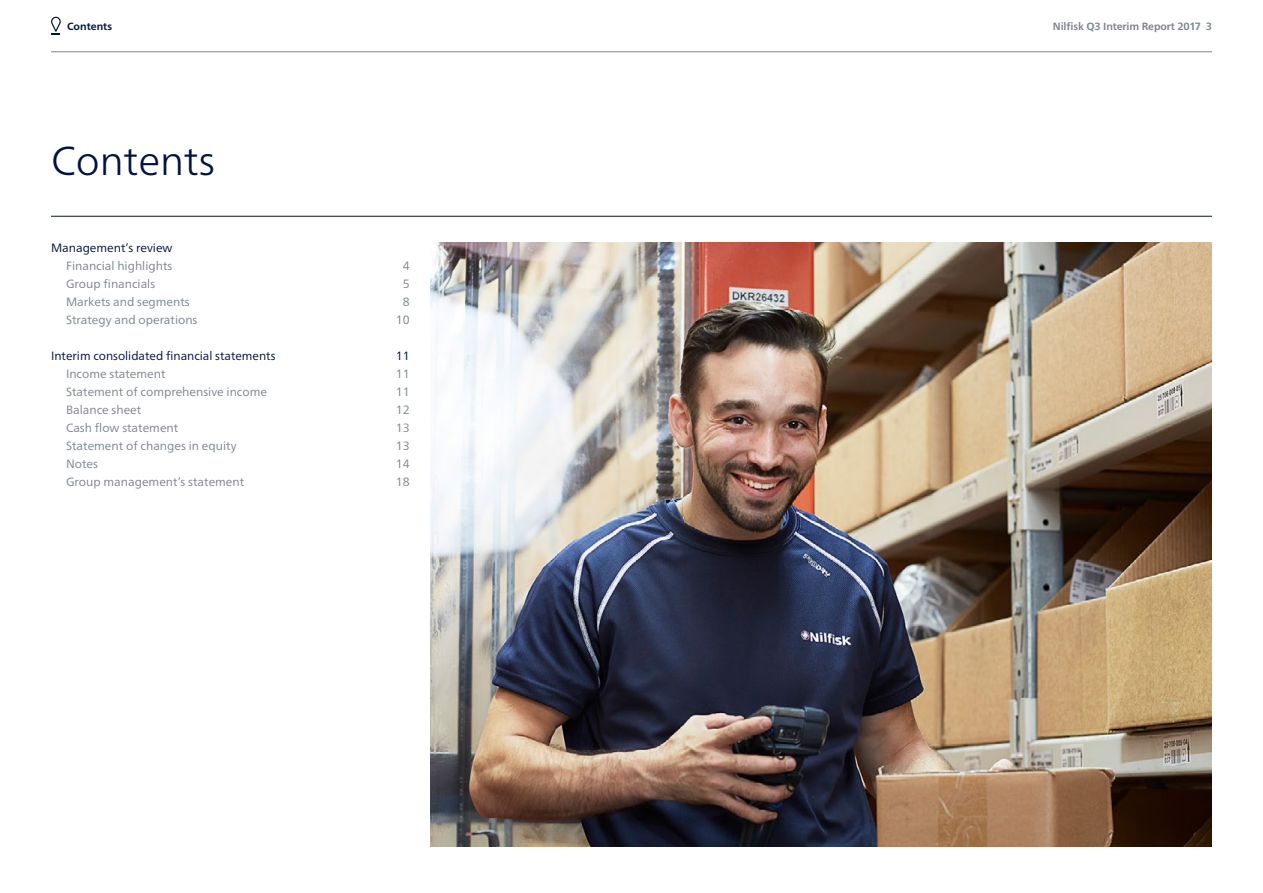
<style>
.page{position:relative;width:1263px;height:893px;background:#fff}
.page>*{position:absolute;margin:0;border:0;box-sizing:border-box;transform-origin:0 0}
.t1{font:300 40.5px "Frutiger Neue LT Pro";color:#001441}
.t2{font:12px "Frutiger Neue LT Pro";color:#7c878e}
.t3{font:12px "Frutiger Neue LT Pro";color:#001441}
.t4{font:700 10.5px "Frutiger Neue LT Pro";letter-spacing:-.01em;color:#7c878e}
.t5{font:700 10.5px "Frutiger Neue LT Pro";color:#001441}
</style>
<div class="page">
<hr style="left:51px;top:52px;width:1161px;height:1px;background:#7c878e">
<svg style="left:51px;top:17px;width:10px;height:17px"></svg>
<hr style="left:51px;top:216px;width:1161px;height:1px;background:#001441">
<img style="left:431px;top:242px;width:781px;height:604px">
<p class="t5" style="left:67px;top:20px;width:46px">Contents</p>
<p class="t4" style="left:1053px;top:20px;width:161px">Nilfisk Q3 Interim Report 2017 3</p>
<h1 class="t1" style="left:51px;top:136px;width:166px">Contents</h1>
<p class="t3" style="left:51px;top:241px;width:123px">Management’s review</p>
<p class="t2" style="left:66px;top:259px;width:108px">Financial highlights</p>
<p class="t2" style="left:403px;top:259px;width:8px">4</p>
<p class="t2" style="left:66px;top:277px;width:91px">Group financials</p>
<p class="t2" style="left:403px;top:277px;width:8px">5</p>
<p class="t2" style="left:66px;top:295px;width:125px">Markets and segments</p>
<p class="t2" style="left:403px;top:295px;width:8px">8</p>
<p class="t2" style="left:66px;top:313px;width:133px">Strategy and operations</p>
<p class="t2" style="left:396px;top:313px;width:15px">10</p>
<p class="t3" style="left:51px;top:349px;width:226px">Interim consolidated financial statements</p>
<p class="t3" style="left:396px;top:349px;width:15px">11</p>
<p class="t2" style="left:66px;top:367px;width:101px">Income statement</p>
<p class="t2" style="left:396px;top:367px;width:15px">11</p>
<p class="t2" style="left:66px;top:385px;width:202px">Statement of comprehensive income</p>
<p class="t2" style="left:396px;top:385px;width:15px">11</p>
<p class="t2" style="left:66px;top:403px;width:77px">Balance sheet</p>
<p class="t2" style="left:396px;top:403px;width:15px">12</p>
<p class="t2" style="left:66px;top:421px;width:114px">Cash flow statement</p>
<p class="t2" style="left:396px;top:421px;width:15px">13</p>
<p class="t2" style="left:66px;top:439px;width:172px">Statement of changes in equity</p>
<p class="t2" style="left:396px;top:439px;width:15px">13</p>
<p class="t2" style="left:66px;top:457px;width:33px">Notes</p>
<p class="t2" style="left:396px;top:457px;width:15px">14</p>
<p class="t2" style="left:66px;top:475px;width:180px">Group management’s statement</p>
<p class="t2" style="left:396px;top:475px;width:15px">18</p>
</div>
